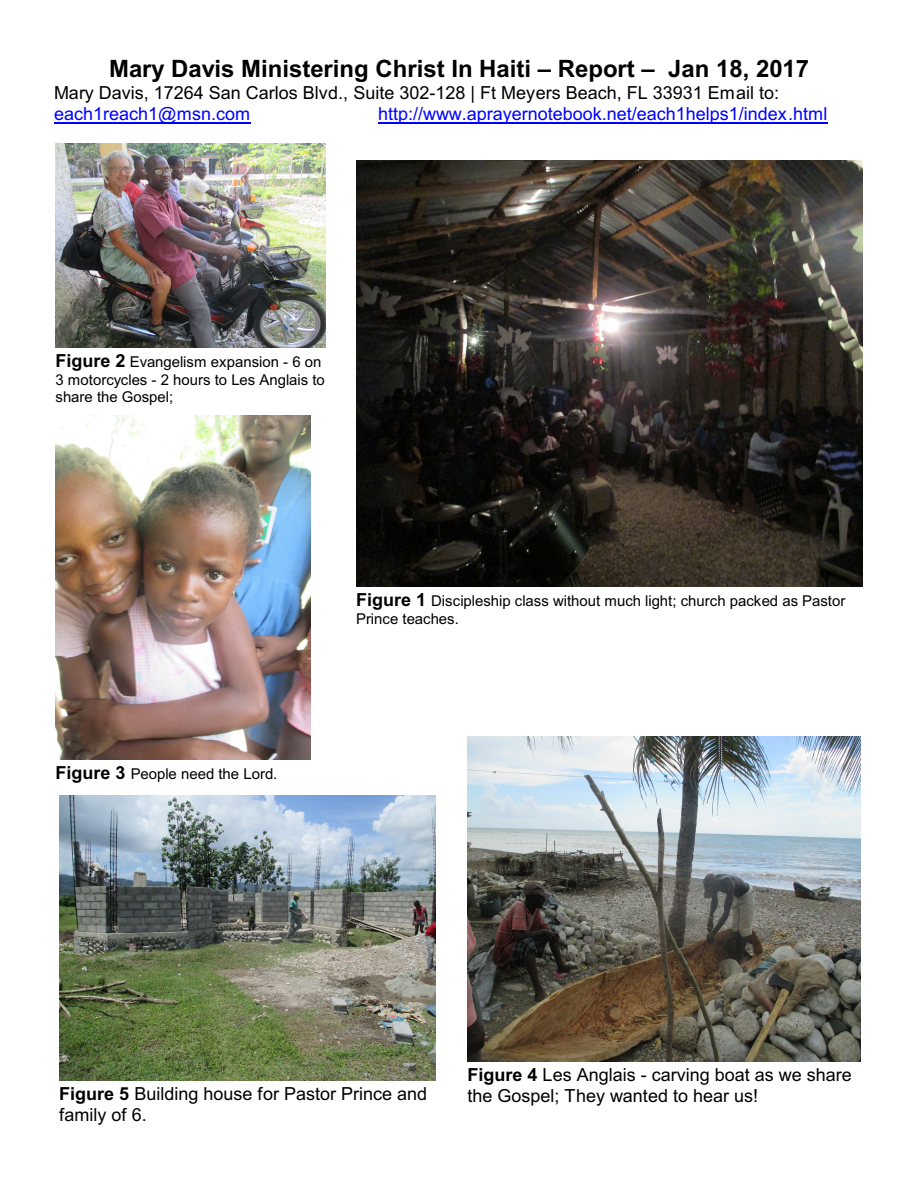
<style>
.page{position:relative;width:918px;height:1188px;background:#fff}
.page>*{position:absolute;margin:0;border:0;box-sizing:border-box;transform-origin:0 0}
.t1{font:700 24px "Arial";color:#000}
.t2{font:18px "Arial";color:#000}
.t3{font:18px "Arial";color:#00f}
.t4{font:15px/17.4px "Arial";color:#000}
.s1{font-weight:700;font-size:18px}
.s2{font-weight:700}
</style>
<div class="page">
<img style="left:356px;top:160px;width:507px;height:427px">
<img style="left:55px;top:144px;width:271px;height:204px">
<img style="left:55px;top:416px;width:256px;height:343px">
<img style="left:467px;top:737px;width:394px;height:325px">
<img style="left:59px;top:796px;width:376px;height:285px">
<hr style="left:54px;top:122px;width:196px;height:1px;background:#00f">
<hr style="left:378px;top:122px;width:449px;height:1px;background:#00f">
<h1 class="t1" style="left:109px;top:59px;width:702px">Mary Davis Ministering Christ In Haiti – Report – Jan 18, 2017</h1>
<p class="t2" style="left:54px;top:86px;width:727px">Mary Davis, 17264 San Carlos Blvd., Suite 302-128 | Ft Meyers Beach, FL 33931 Email to:</p>
<p class="t3" style="left:54px;top:107px;width:198px">each1reach1@msn.com</p>
<p class="t3" style="left:378px;top:107px;width:451px">http://www.aprayernotebook.net/each1helps1/index.html</p>
<p class="t4" style="left:55px;top:354px;width:271px"><span class="s1">Figure 2</span> Evangelism expansion - 6 on<br>3 motorcycles - 2 hours to Les Anglais to share the Gospel;</p>
<p class="t4" style="left:55px;top:766px;width:224px"><span class="s1">Figure 3</span> People need the Lord.</p>
<p class="t4" style="left:356px;top:593px;width:491px;line-height:17.9px"><span class="s1">Figure 1</span> Discipleship class without much light; church packed as Pastor<br>Prince teaches.</p>
<p class="t2" style="left:467px;top:1068px;width:386px"><span class="s2">Figure 4</span> Les Anglais - carving boat as we share</p>
<p class="t2" style="left:59px;top:1087px;width:369px"><span class="s2">Figure 5</span> Building house for Pastor Prince and</p>
<p class="t2" style="left:467px;top:1089px;width:292px">the Gospel; They wanted to hear us!</p>
<p class="t2" style="left:59px;top:1108px;width:89px">family of 6.</p>
</div>
